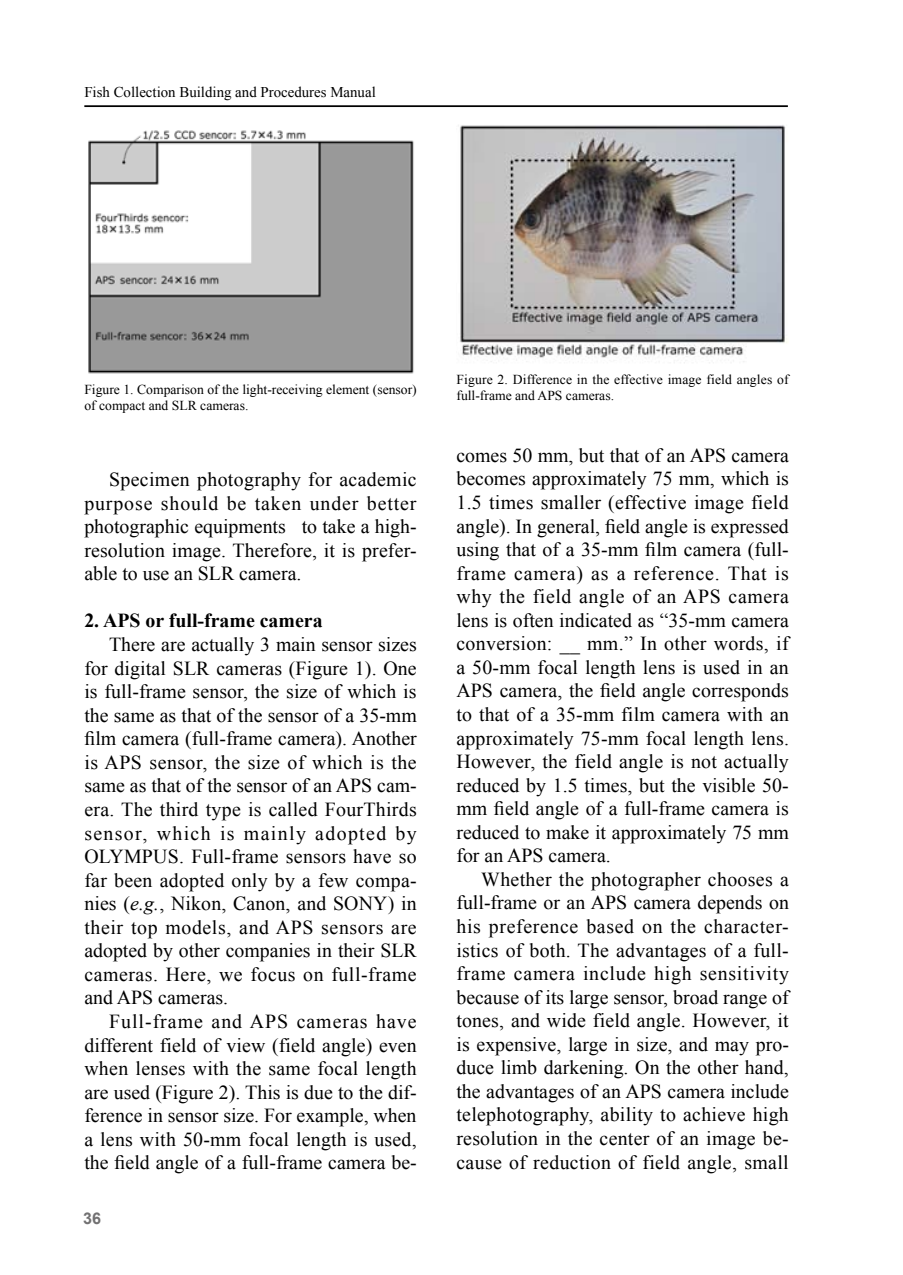
<style>
.page{position:relative;width:903px;height:1275px;background:#fff}
.page>*{position:absolute;margin:0;border:0;box-sizing:border-box;transform-origin:0 0}
.t1{font:19.78px/23.6px "Times New Roman";letter-spacing:.01em;color:#000;text-align:justify}
.t2{font:19.78px "Times New Roman";letter-spacing:.04em;color:#000}
.t3{font:19.78px "Times New Roman";letter-spacing:.035em;color:#000}
.t4{font:700 19.78px "Times New Roman";color:#000}
.t5{font:19.78px "Times New Roman";letter-spacing:.07em;color:#000}
.t6{font:700 16.1px "Arial";color:#727172}
.t7{font:14.88px "Times New Roman";color:#000}
.t8{font:13.65px "Times New Roman";color:#000}
.s1{font-style:italic}
</style>
<div class="page">
<hr style="left:84px;top:105px;width:704px;height:2px;background:#000">
<img style="left:458px;top:125px;width:329px;height:238px">
<img style="left:88px;top:130px;width:326px;height:244px">
<p class="t7" style="left:84px;top:82px;width:293px">Fish Collection Building and Procedures Manual</p>
<p class="t8" style="left:456px;top:370px;width:334px">Figure 2. Difference in the effective image field angles of</p>
<p class="t8" style="left:84px;top:380px;width:334px">Figure 1. Comparison of the light-receiving element (sensor(</p>
<p class="t8" style="left:456px;top:386px;width:159px">full-frame and APS cameras.</p>
<p class="t8" style="left:84px;top:397px;width:166px">of compact and SLR cameras.</p>
<p class="t1" style="left:84px;top:467px;width:334px;text-align:right">Specimen photography for academic purpose should be taken under better</p>
<p class="t1" style="left:84px;top:514px;width:203px">photographic equipments</p>
<p class="t1" style="left:302px;top:514px;width:117px">to take a high-</p>
<p class="t1" style="left:84px;top:538px;width:334px">resolution image. Therefore, it is prefer-</p>
<p class="t1" style="left:84px;top:562px;width:219px">able to use an SLR camera.</p>
<p class="t4" style="left:84px;top:607px;width:240px">2. APS or full-frame camera</p>
<p class="t1" style="left:84px;top:632px;width:334px;text-indent:25px">There are actually 3 main sensor sizes for digital SLR cameras (Figure .)1 One is full-frame sensor, the size of which is the same as that of the sensor of a 35-mm film camera (full-frame camera .) Another is APS sensor, the size of which is the</p>
<p class="t1" style="left:84px;top:797px;width:334px">era. The third type is called FourThirds</p>
<p class="t1" style="left:84px;top:774px;width:334px">same as that of the sensor of an APS cam-</p>
<p class="t1" style="left:396px;top:821px;width:23px">by</p>
<p class="t1" style="left:157px;top:821px;width:55px">which</p>
<p class="t1" style="left:220px;top:821px;width:16px">is</p>
<p class="t1" style="left:244px;top:821px;width:63px">mainly</p>
<p class="t5" style="left:315px;top:820px;width:73px">adopted</p>
<p class="t1" style="left:84px;top:821px;width:334px">sensor,<br>OLYMPUS. Full-frame sensors have so</p>
<p class="t1" style="left:84px;top:891px;width:334px">nies ( <span class="s1">g.e .</span>, Nikon, Canon, and SONY) in</p>
<p class="t1" style="left:84px;top:868px;width:334px">far been adopted only by a few compa-</p>
<p class="t1" style="left:84px;top:915px;width:334px">their top models, and APS sensors are adopted by other companies in their SLR cameras. Here, we focus on full-frame and APS cameras.</p>
<p class="t1" style="left:84px;top:1009px;width:334px;text-indent:25px">Full-frame and APS cameras have different field of view (field angle) even when lenses with the same focal length</p>
<p class="t1" style="left:84px;top:1103px;width:334px">ference in sensor size. For example, when</p>
<p class="t1" style="left:84px;top:1080px;width:334px">are used (Figure .)2 This is due to the dif-</p>
<p class="t1" style="left:84px;top:1127px;width:334px">a lens with 50-mm focal length is used,</p>
<p class="t1" style="left:84px;top:1150px;width:334px">the field angle of a full-frame camera be-</p>
<p class="t6" style="left:83px;top:1207px;width:19px">36</p>
<p class="t1" style="left:456px;top:443px;width:334px">comes 50 mm, but that of an APS camera</p>
<p class="t1" style="left:456px;top:467px;width:334px">becomes approximately 75 mm, which is 1.5 times smaller (effective image field angle I n.) general, field angle is expressed</p>
<p class="t2" style="left:456px;top:560px;width:334px">frame camera) as a reference. That is</p>
<p class="t1" style="left:456px;top:537px;width:334px">using that of a 35-mm film camera (full-</p>
<p class="t1" style="left:456px;top:584px;width:334px">why the field angle of an APS camera lens is often indicated as “35-mm camera conversion: __ mm.” In other words, if a 50-mm focal length lens is used in an APS camera, the field angle corresponds to that of a 35-mm film camera with an approximately 75-mm focal length lens.<br>However, the field angle is not actually reduced by 1.5 times, but the visible 50- mm field angle of a full-frame camera is reduced to make it approximately 75 mm for an APS camera.</p>
<p class="t1" style="left:456px;top:867px;width:334px;text-align:right">Whether the photographer chooses a full-frame or an APS camera depends on</p>
<p class="t3" style="left:456px;top:913px;width:334px">his preference based on the character-</p>
<p class="t1" style="left:456px;top:938px;width:334px">istics of both. The advantages of a full-</p>
<p class="t2" style="left:456px;top:960px;width:334px">frame camera include high sensitivity</p>
<p class="t1" style="left:456px;top:985px;width:334px">because of its large sensor, broad range of tones, and wide field angle. However, it</p>
<p class="t1" style="left:456px;top:1056px;width:334px">duce limb darkening. On the other hand,</p>
<p class="t1" style="left:456px;top:1032px;width:334px">is expensive, large in size, and may pro-</p>
<p class="t1" style="left:456px;top:1079px;width:334px">the advantages of an APS camera include telephotography, ability to achieve high</p>
<p class="t1" style="left:456px;top:1150px;width:334px">cause of reduction of field angle, small</p>
<p class="t1" style="left:456px;top:1126px;width:334px">resolution in the center of an image be-</p>
</div>
